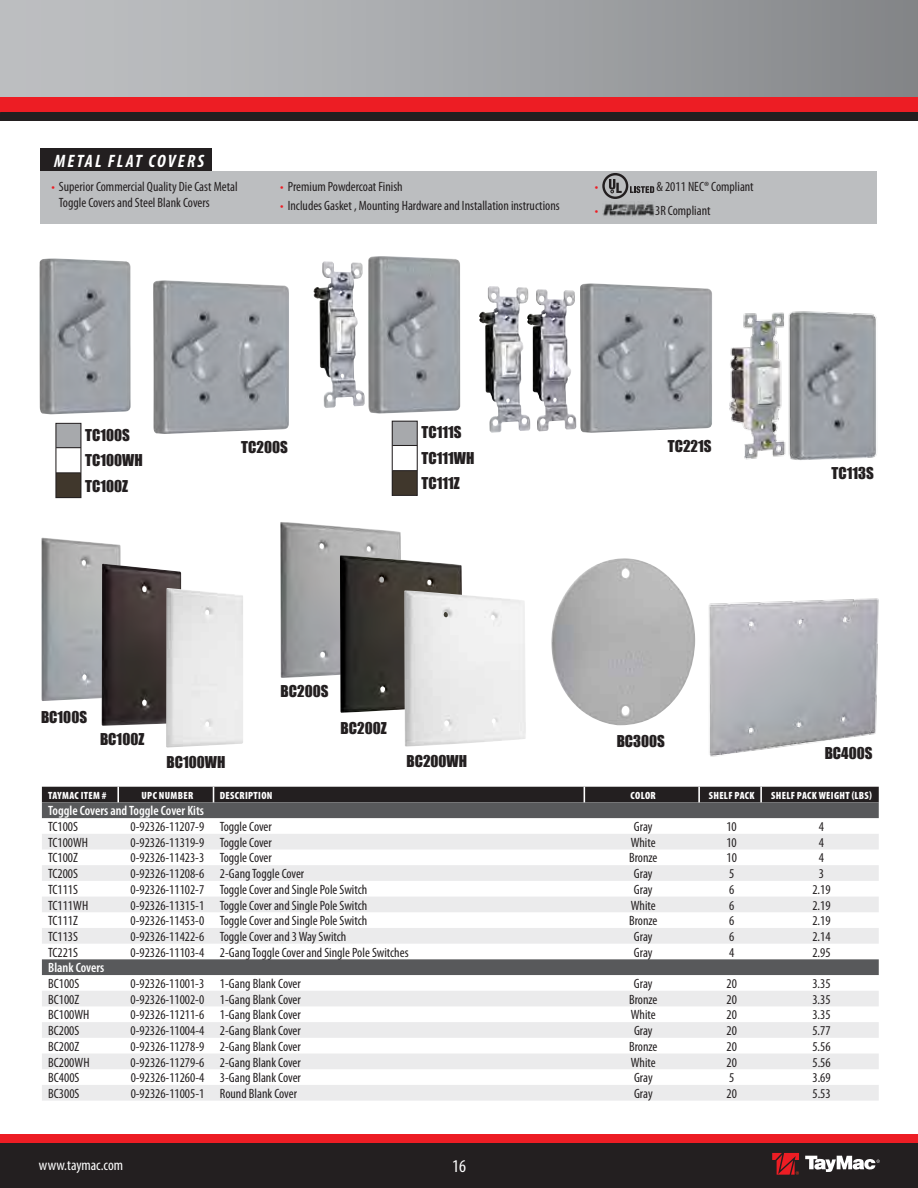
<style>
.page{position:relative;width:918px;height:1188px;background:#fff}
.page>*{position:absolute;margin:0;border:0;box-sizing:border-box;transform-origin:0 0}
.t1{font:italic 700 condensed 18px "Myriad Pro";letter-spacing:.12em;color:#fff}
.t2{font:condensed 18px "Myriad Pro";color:#fff}
.t3{font:15px/25.5px "Impact";color:#231f20}
.t4{font:condensed 15px "Myriad Pro";color:#fff}
.t5{font:condensed 13.5px/16.5px "Myriad Pro";color:#231f20}
.t6{font:600 condensed 13.5px "Myriad Pro";color:#fff}
.t7{font:900 condensed 10.5px "Myriad Pro";letter-spacing:.03em;color:#fff}
</style>
<div class="page">
<div style="left:0;top:1134px;width:918px;height:9px;background:#ed1d24"></div>
<div style="left:0;top:1143px;width:918px;height:45px;background:#231f20"></div>
<div style="left:0;top:0;width:918px;height:98px;background:linear-gradient(to right,#c2c4c7,#86888b)"></div>
<div style="left:0;top:98px;width:918px;height:14px;background:#ed1d24"></div>
<div style="left:0;top:112px;width:918px;height:9px;background:#231f20"></div>
<svg style="left:805px;top:1156px;width:75px;height:16px"></svg>
<svg style="left:772px;top:1153px;width:27px;height:22px"></svg>
<img style="left:729px;top:312px;width:51px;height:148px">
<img style="left:551px;top:558px;width:144px;height:167px">
<img style="left:709px;top:598px;width:170px;height:159px">
<img style="left:280px;top:522px;width:121px;height:156px">
<img style="left:340px;top:555px;width:122px;height:158px">
<img style="left:404px;top:590px;width:122px;height:157px">
<img style="left:41px;top:538px;width:80px;height:163px">
<img style="left:102px;top:564px;width:79px;height:162px">
<img style="left:166px;top:588px;width:77px;height:160px">
<div style="left:40px;top:148px;width:172px;height:23px;background:#231f20"></div>
<div style="left:40px;top:171px;width:837px;height:53px;background:#bcbec0"></div>
<img style="left:602px;top:203px;width:53px;height:14px">
<svg style="left:42px;top:802px;width:837px;height:17px;background:#626365"></svg>
<svg style="left:42px;top:834px;width:837px;height:267px;fill:#ebebec"></svg>
<div style="left:42px;top:787px;width:837px;height:15px;background:#231f20"></div>
<img style="left:39px;top:258px;width:92px;height:156px">
<img style="left:780px;top:311px;width:97px;height:149px">
<img style="left:153px;top:280px;width:136px;height:154px">
<img style="left:368px;top:256px;width:92px;height:158px">
<img style="left:313px;top:262px;width:52px;height:146px">
<img style="left:527px;top:289px;width:18px;height:117px">
<img style="left:479px;top:286px;width:18px;height:105px">
<img style="left:580px;top:283px;width:132px;height:150px">
<div style="left:56px;top:473px;width:25px;height:25px;background:#40372c"></div>
<div style="left:56px;top:424px;width:25px;height:23px;background:#a7a9ac"></div>
<div style="left:55px;top:423px;width:26px;height:75px;border:1px solid #231f20"></div>
<svg style="left:56px;top:472px;width:25px;height:1px"></svg>
<svg style="left:56px;top:447px;width:25px;height:1px"></svg>
<div style="left:392px;top:470px;width:25px;height:25px;background:#40372c"></div>
<div style="left:393px;top:421px;width:24px;height:24px;background:#a7a9ac"></div>
<div style="left:392px;top:421px;width:26px;height:75px;border:1px solid #231f20"></div>
<svg style="left:392px;top:470px;width:25px;height:1px"></svg>
<svg style="left:392px;top:445px;width:25px;height:1px"></svg>
<svg style="left:602px;top:173px;width:52px;height:26px"></svg>
<h1 class="t1" style="left:54px;top:149px;width:152px">METAL FLAT COVERS</h1>
<p class="t5" style="left:59px;top:178px;width:180px">Superior Commercial Quality Die Cast Metal<br>Toggle Covers and Steel Blank Covers</p>
<p class="t5" style="left:288px;top:176px;width:273px;line-height:19.8px">Premium Powdercoat Finish<br>Includes Gasket , Mounting Hardware and Installation instructions</p>
<p class="t5" style="left:655px;top:175px;width:100px;line-height:23.2px">&amp; 2011 NEC® Compliant<br>3R Compliant</p>
<p class="t3" style="left:85px;top:422px;width:59px">TC100S<br>TC100WH<br>TC100Z</p>
<p class="t3" style="left:421px;top:420px;width:54px">TC111S<br>TC111WH<br>TC111Z</p>
<p class="t3" style="left:241px;top:434px;width:48px">TC200S</p>
<p class="t3" style="left:41px;top:704px;width:48px">BC100S</p>
<p class="t3" style="left:100px;top:727px;width:46px">BC100Z</p>
<p class="t3" style="left:167px;top:749px;width:60px">BC100WH</p>
<p class="t3" style="left:281px;top:679px;width:49px">BC200S</p>
<p class="t3" style="left:341px;top:715px;width:48px">BC200Z</p>
<p class="t3" style="left:406px;top:748px;width:62px">BC200WH</p>
<p class="t3" style="left:668px;top:433px;width:45px">TC221S</p>
<p class="t3" style="left:617px;top:728px;width:50px">BC300S</p>
<p class="t3" style="left:832px;top:460px;width:44px">TC113S</p>
<p class="t3" style="left:825px;top:740px;width:49px">BC400S</p>
<p class="t7" style="left:48px;top:788px;width:60px">TAYMAC ITEM #</p>
<p class="t7" style="left:142px;top:788px;width:53px">UPC NUMBER</p>
<p class="t7" style="left:220px;top:788px;width:54px">DESCRIPTION</p>
<p class="t7" style="left:631px;top:788px;width:27px">COLOR</p>
<p class="t7" style="left:709px;top:788px;width:47px">SHELF PACK</p>
<p class="t7" style="left:771px;top:788px;width:102px">SHELF PACK WEIGHT (LBS)</p>
<p class="t6" style="left:48px;top:803px;width:157px">Toggle Covers and Toggle Cover Kits</p>
<p class="t5" style="left:48px;top:818px;width:31px">TC100S</p>
<p class="t5" style="left:131px;top:818px;width:143px">0-92326-11207-9 Toggle Cover</p>
<p class="t5" style="left:634px;top:818px;width:20px">Gray</p>
<p class="t5" style="left:726px;top:818px;width:12px">10</p>
<p class="t5" style="left:819px;top:818px;width:7px">4</p>
<p class="t5" style="left:48px;top:834px;width:42px">TC100WH</p>
<p class="t5" style="left:131px;top:834px;width:143px">0-92326-11319-9 Toggle Cover</p>
<p class="t5" style="left:631px;top:834px;width:26px">White</p>
<p class="t5" style="left:726px;top:834px;width:12px">10</p>
<p class="t5" style="left:819px;top:834px;width:7px">4</p>
<p class="t5" style="left:48px;top:850px;width:31px">TC100Z</p>
<p class="t5" style="left:131px;top:850px;width:143px">0-92326-11423-3 Toggle Cover</p>
<p class="t5" style="left:629px;top:850px;width:30px">Bronze</p>
<p class="t5" style="left:726px;top:850px;width:12px">10</p>
<p class="t5" style="left:819px;top:850px;width:7px">4</p>
<p class="t5" style="left:48px;top:865px;width:31px">TC200S</p>
<p class="t5" style="left:131px;top:865px;width:175px">0-92326-11208-6 2-Gang Toggle Cover</p>
<p class="t5" style="left:634px;top:865px;width:20px">Gray</p>
<p class="t5" style="left:729px;top:865px;width:7px">5</p>
<p class="t5" style="left:819px;top:865px;width:7px">3</p>
<p class="t5" style="left:48px;top:881px;width:31px">TC111S</p>
<p class="t5" style="left:131px;top:881px;width:238px">0-92326-11102-7 Toggle Cover and Single Pole Switch</p>
<p class="t5" style="left:634px;top:881px;width:20px">Gray</p>
<p class="t5" style="left:729px;top:881px;width:7px">6</p>
<p class="t5" style="left:812px;top:881px;width:20px">2.19</p>
<p class="t5" style="left:48px;top:897px;width:42px">TC111WH</p>
<p class="t5" style="left:131px;top:897px;width:238px">0-92326-11315-1 Toggle Cover and Single Pole Switch</p>
<p class="t5" style="left:631px;top:897px;width:26px">White</p>
<p class="t5" style="left:729px;top:897px;width:7px">6</p>
<p class="t5" style="left:812px;top:897px;width:20px">2.19</p>
<p class="t5" style="left:48px;top:912px;width:31px">TC111Z</p>
<p class="t5" style="left:131px;top:912px;width:238px">0-92326-11453-0 Toggle Cover and Single Pole Switch</p>
<p class="t5" style="left:629px;top:912px;width:30px">Bronze</p>
<p class="t5" style="left:729px;top:912px;width:7px">6</p>
<p class="t5" style="left:812px;top:912px;width:20px">2.19</p>
<p class="t5" style="left:48px;top:928px;width:31px">TC113S</p>
<p class="t5" style="left:131px;top:928px;width:217px">0-92326-11422-6 Toggle Cover and 3 Way Switch</p>
<p class="t5" style="left:634px;top:928px;width:20px">Gray</p>
<p class="t5" style="left:729px;top:928px;width:7px">6</p>
<p class="t5" style="left:812px;top:928px;width:20px">2.14</p>
<p class="t5" style="left:48px;top:944px;width:31px">TC221S</p>
<p class="t5" style="left:131px;top:944px;width:279px">0-92326-11103-4 2-Gang Toggle Cover and Single Pole Switches</p>
<p class="t5" style="left:634px;top:944px;width:20px">Gray</p>
<p class="t5" style="left:729px;top:944px;width:7px">4</p>
<p class="t5" style="left:812px;top:944px;width:20px">2.95</p>
<p class="t6" style="left:48px;top:960px;width:57px">Blank Covers</p>
<p class="t5" style="left:48px;top:975px;width:33px">BC100S</p>
<p class="t5" style="left:131px;top:975px;width:172px">0-92326-11001-3 1-Gang Blank Cover</p>
<p class="t5" style="left:634px;top:975px;width:20px">Gray</p>
<p class="t5" style="left:726px;top:975px;width:12px">20</p>
<p class="t5" style="left:812px;top:975px;width:20px">3.35</p>
<p class="t5" style="left:48px;top:991px;width:33px">BC100Z</p>
<p class="t5" style="left:131px;top:991px;width:172px">0-92326-11002-0 1-Gang Blank Cover</p>
<p class="t5" style="left:629px;top:991px;width:30px">Bronze</p>
<p class="t5" style="left:727px;top:991px;width:12px">20</p>
<p class="t5" style="left:812px;top:991px;width:20px">3.35</p>
<p class="t5" style="left:48px;top:1007px;width:43px">BC100WH</p>
<p class="t5" style="left:131px;top:1007px;width:172px">0-92326-11211-6 1-Gang Blank Cover</p>
<p class="t5" style="left:631px;top:1007px;width:26px">White</p>
<p class="t5" style="left:727px;top:1007px;width:12px">20</p>
<p class="t5" style="left:812px;top:1007px;width:20px">3.35</p>
<p class="t5" style="left:48px;top:1022px;width:33px">BC200S</p>
<p class="t5" style="left:131px;top:1022px;width:172px">0-92326-11004-4 2-Gang Blank Cover</p>
<p class="t5" style="left:634px;top:1022px;width:20px">Gray</p>
<p class="t5" style="left:727px;top:1022px;width:12px">20</p>
<p class="t5" style="left:812px;top:1022px;width:20px">5.77</p>
<p class="t5" style="left:48px;top:1038px;width:33px">BC200Z</p>
<p class="t5" style="left:131px;top:1038px;width:172px">0-92326-11278-9 2-Gang Blank Cover</p>
<p class="t5" style="left:629px;top:1038px;width:30px">Bronze</p>
<p class="t5" style="left:727px;top:1038px;width:12px">20</p>
<p class="t5" style="left:812px;top:1038px;width:20px">5.56</p>
<p class="t5" style="left:48px;top:1054px;width:43px">BC200WH</p>
<p class="t5" style="left:131px;top:1054px;width:172px">0-92326-11279-6 2-Gang Blank Cover</p>
<p class="t5" style="left:631px;top:1054px;width:26px">White</p>
<p class="t5" style="left:727px;top:1054px;width:12px">20</p>
<p class="t5" style="left:812px;top:1054px;width:20px">5.56</p>
<p class="t5" style="left:48px;top:1069px;width:33px">BC400S</p>
<p class="t5" style="left:131px;top:1069px;width:172px">0-92326-11260-4 3-Gang Blank Cover</p>
<p class="t5" style="left:634px;top:1069px;width:20px">Gray</p>
<p class="t5" style="left:729px;top:1069px;width:7px">5</p>
<p class="t5" style="left:812px;top:1069px;width:20px">3.69</p>
<p class="t5" style="left:48px;top:1085px;width:33px">BC300S</p>
<p class="t5" style="left:131px;top:1085px;width:168px">0-92326-11005-1 Round Blank Cover</p>
<p class="t5" style="left:634px;top:1085px;width:20px">Gray</p>
<p class="t5" style="left:727px;top:1085px;width:12px">20</p>
<p class="t5" style="left:812px;top:1085px;width:20px">5.53</p>
<p class="t4" style="left:39px;top:1156px;width:86px">www.taymac.com</p>
<h1 class="t2" style="left:452px;top:1155px;width:15px">16</h1>
</div>
